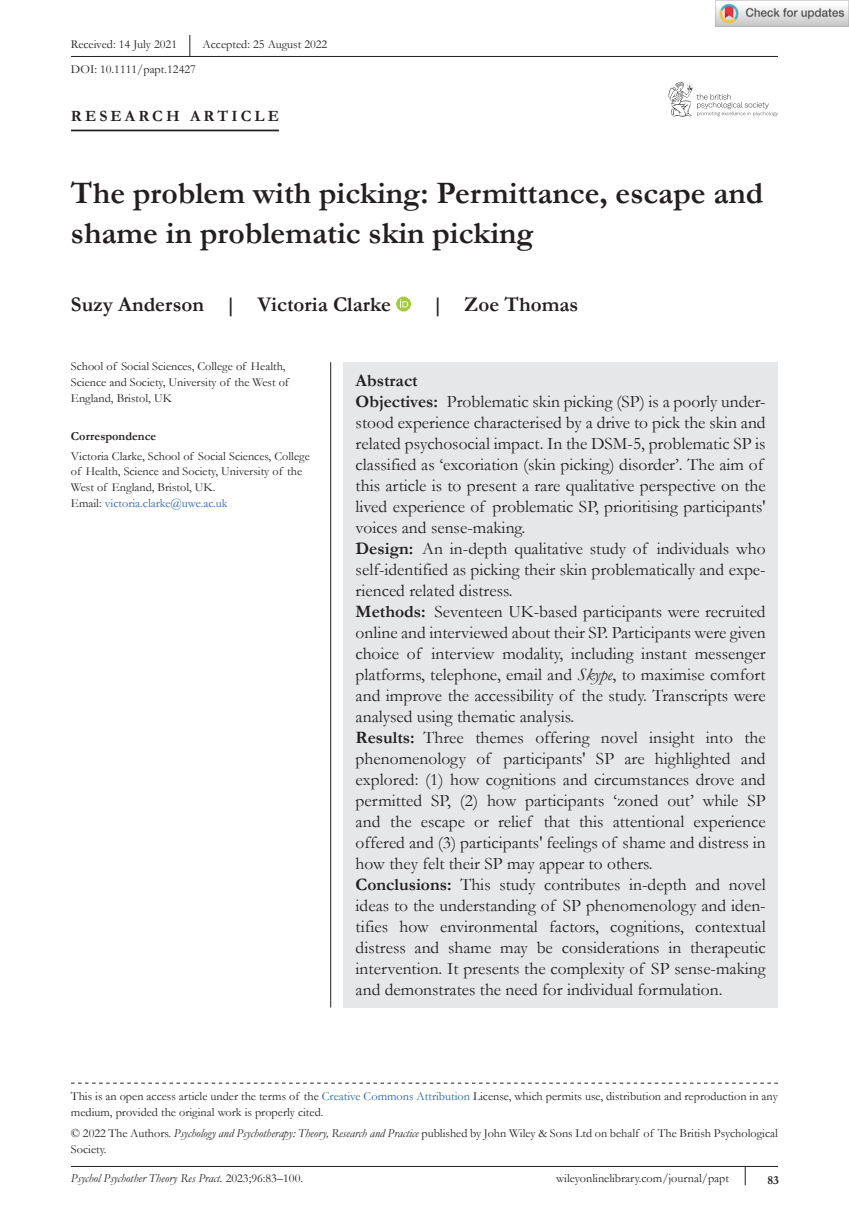
<style>
.page{position:relative;width:849px;height:1221px;background:#fff}
.page>*{position:absolute;margin:0;border:0;box-sizing:border-box;transform-origin:0 0}
.t1{font:700 31.5px/40.2px "Garamond";color:#231f20}
.t2{font:700 21px "Garamond";color:#231f20}
.t3{font:17.5px/21px "Garamond";color:#231f20}
.t4{font:700 15.75px "Garamond";letter-spacing:.2em;color:#231f20}
.t5{font:12.25px/15.8px "Garamond";color:#231f20}
.t6{font:italic 12.25px "Garamond";color:#231f20}
.t7{font:700 12.25px "Garamond";color:#231f20}
.s1{color:#2564af}
.s2{font-weight:700}
.s3{font-style:italic}
.s4{font-style:normal}
</style>
<div class="page">
<div style="left:343px;top:362px;width:434px;height:645px;background:#e6e7e9"></div>
<hr style="left:71px;top:56px;width:706px;height:1px;background:#231f20">
<hr style="left:71px;top:130px;width:208px;height:1px;background:#231f20">
<svg style="left:396px;top:296px;width:15px;height:15px"></svg>
<svg style="left:400px;top:299px;width:8px;height:8px"></svg>
<svg style="left:189px;top:35px;width:1px;height:21px"></svg>
<hr style="left:71px;top:1165px;width:706px;height:1px;background:#231f20">
<svg style="left:71px;top:1082px;width:706px;height:1px"></svg>
<svg style="left:668px;top:82px;width:109px;height:35px"></svg>
<svg style="left:744px;top:1166px;width:1px;height:19px"></svg>
<hr style="left:330px;top:362px;width:1px;height:645px;background:#231f20">
<img style="left:715px;top:0;width:133px;height:26px">
<p class="t5" style="left:71px;top:36px;width:108px">Received: 14 July 2021</p>
<p class="t5" style="left:202px;top:36px;width:126px">Accepted: 25 August 2022</p>
<p class="t5" style="left:71px;top:61px;width:126px">DOI: 10.1111/papt.12427</p>
<p class="t4" style="left:71px;top:105px;width:209px">RESEARCH ARTICLE</p>
<h1 class="t1" style="left:71px;top:173px;width:693px">The problem with picking: Permittance, escape and shame in problematic skin picking</h1>
<p class="t2" style="left:71px;top:290px;width:321px">Suzy Anderson | Victoria Clarke</p>
<p class="t2" style="left:432px;top:290px;width:148px">| Zoe Thomas</p>
<p class="t5" style="left:71px;top:358px;width:219px">School of Social Sciences, College of Health,<br>Science and Society, University of the West of<br>England, Bristol, UK</p>
<p class="t7" style="left:71px;top:428px;width:87px">Correspondence</p>
<p class="t5" style="left:71px;top:447px;width:240px">Victoria Clarke, School of Social Sciences, College of Health, Science and Society, University of the West of England, Bristol, UK.<br>Email: <span class="s1">victoria.clarke@uwe.ac.uk</span></p>
<p class="t3" style="left:355px;top:369px;width:411px"><span class="s2">Abstract<br>Objectives:</span> Problematic skin picking (SP) is a poorly under&shy;stood experience characterised by a drive to pick the skin and related psychosocial impact. In the DSM-5, problematic SP is classified as ‘excoriation (skin picking) disorder’. The aim of this article is to present a rare qualitative perspective on the lived experience of problematic SP, prioritising participants' voices and sense-making.<br><span class="s2">Design:</span> An in-depth qualitative study of individuals who self-identified as picking their skin problematically and expe&shy;rienced related distress.<br><span class="s2">Methods:</span> Seventeen UK-based participants were recruited online and interviewed about their SP. Participants were given choice of interview modality, including instant messenger platforms, telephone, email and <span class="s3">Skype</span>, to maximise comfort and improve the accessibility of the study. Transcripts were analysed using thematic analysis.<br><span class="s2">Results:</span> Three themes offering novel insight into the phenomenology of participants' SP are highlighted and explored: (1) how cognitions and circumstances drove and permitted SP, (2) how participants ‘zoned out’ while SP and the escape or relief that this attentional experience offered and (3) participants' feelings of shame and distress in how they felt their SP may appear to others.<br><span class="s2">Conclusions:</span> This study contributes in-depth and novel ideas to the understanding of SP phenomenology and iden&shy;tifies how environmental factors, cognitions, contextual distress and shame may be considerations in therapeutic intervention. It presents the complexity of SP sense-making and demonstrates the need for individual formulation.</p>
<p class="t5" style="left:71px;top:1088px;width:708px">This is an open access article under the terms of the <span class="s1">Creative Commons Attribution</span> License, which permits use, distribution and reproduction in any medium, provided the original work is properly cited.</p>
<p class="t5" style="left:71px;top:1124px;width:708px">© 2022 The Authors. <span class="s3">Psychology and Psychotherapy: Theory, Research and Practice</span> published by John Wiley &amp; Sons Ltd on behalf of The British Psychological<br>Society.</p>
<p class="t6" style="left:71px;top:1169px;width:233px">Psychol Psychother Theory Res Pract. <span class="s4">2023;96:83–100.</span></p>
<p class="t5" style="left:556px;top:1169px;width:174px">wileyonlinelibrary.com/journal/papt</p>
<p class="t7" style="left:767px;top:1171px;width:13px">83</p>
</div>
